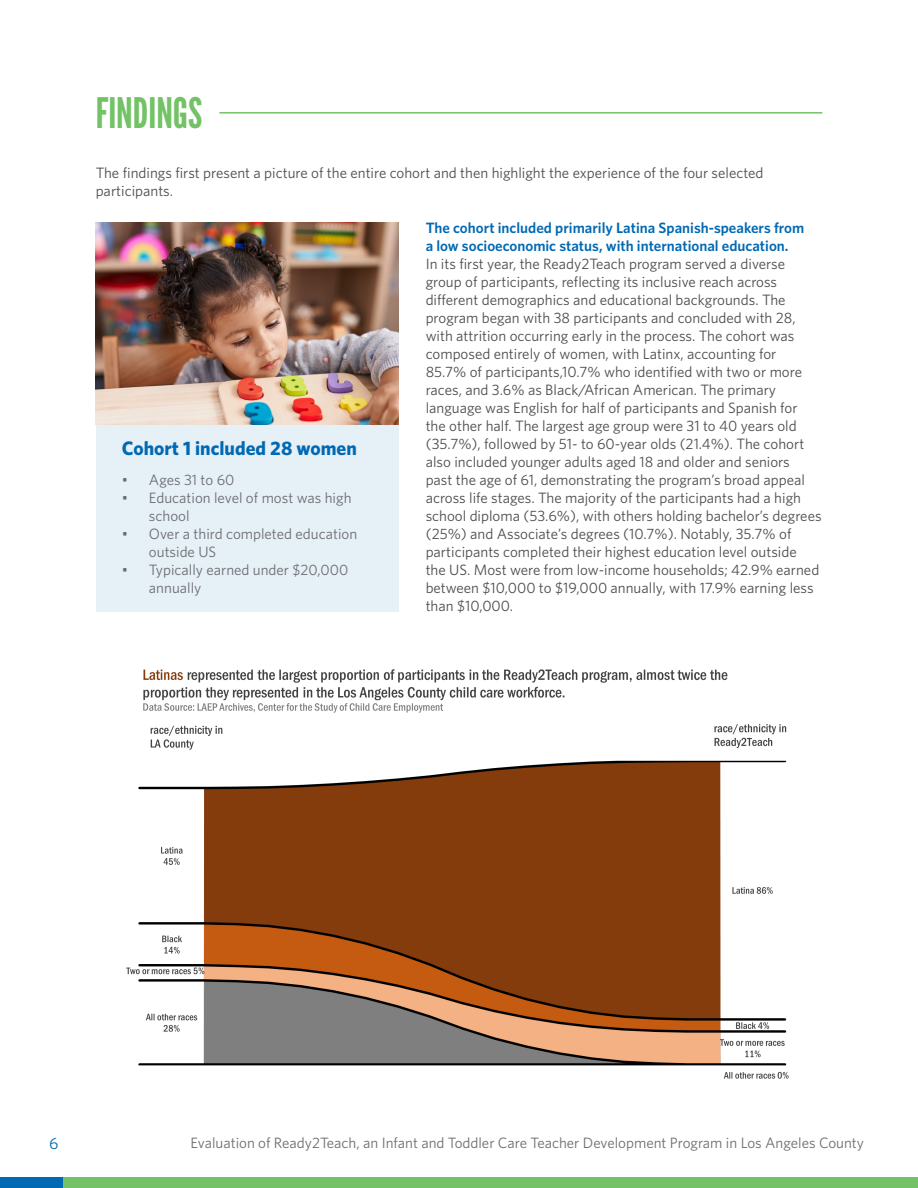
<style>
.page{position:relative;width:918px;height:1188px;background:#fff}
.page>*{position:absolute;margin:0;border:0;box-sizing:border-box;transform-origin:0 0}
.t1{font:42px "League Gothic";color:#73c266}
.t2{font:700 19.5px "Whitney";color:#0069b3}
.t3{font:16.5px "Whitney";color:#0069b3}
.t4{font:15px/18px "Whitney";color:#4b4c4d}
.t5{font:15px/18px "Whitney";color:#6c6d70}
.s1{font-weight:600;color:#0069b3}
</style>
<div class="page">
<div style="left:1px;top:1178px;width:63px;height:10px;background:#0069b3"></div>
<div style="left:64px;top:1178px;width:854px;height:10px;background:#73c266"></div>
<div style="left:96px;top:424px;width:303px;height:188px;background:#e6f0f7"></div>
<hr style="left:219px;top:112px;width:603px;height:2px;background:#73c266">
<img style="left:96px;top:222px;width:303px;height:202px">
<img style="left:126px;top:669px;width:663px;height:410px">
<p class="t1" style="left:96px;top:84px;width:108px">FINDINGS</p>
<p class="t4" style="left:96px;top:164px;width:669px">The findings first present a picture of the entire cohort and then highlight the experience of the four selected participants.</p>
<p class="t2" style="left:122px;top:436px;width:236px">Cohort 1 included 28 women</p>
<p class="t5" style="left:122px;top:470px;width:114px">• Ages 31 to 60</p>
<p class="t5" style="left:149px;top:488px;width:204px;text-indent:-27px">• Education level of most was high school</p>
<p class="t5" style="left:149px;top:524px;width:210px;text-indent:-27px">• Over a third completed education outside US</p>
<p class="t5" style="left:149px;top:560px;width:201px;text-indent:-27px">• Typically earned under $20,000 annually</p>
<p class="t4" style="left:426px;top:219px;width:397px"><span class="s1">The cohort included primarily Latina Spanish-speakers from<br>a low socioeconomic status, with international education.<br></span>In its first year, the Ready2Teach program served a diverse group of participants, reflecting its inclusive reach across different demographics and educational backgrounds. The program began with 38 participants and concluded with 28, with attrition occurring early in the process. The cohort was composed entirely of women, with Latinx, accounting for<br>85.7% of participants,10.7% who identified with two or more races, and 3.6% as Black/African American. The primary language was English for half of participants and Spanish for<br>the other half. The largest age group were 31 to 40 years old (35.7%), followed by 51- to 60-year olds (21.4%). The cohort also included younger adults aged 18 and older and seniors<br>past the age of 61, demonstrating the program’s broad appeal across life stages. The majority of the participants had a high school diploma (53.6%), with others holding bachelor’s degrees (25%) and Associate’s degrees (10.7%). Notably, 35.7% of participants completed their highest education level outside<br>the US. Most were from low-income households; 42.9% earned between $10,000 to $19,000 annually, with 17.9% earning less than $10,000.</p>
<p class="t3" style="left:49px;top:1133px;width:11px">6</p>
<p class="t5" style="left:191px;top:1133px;width:675px">Evaluation of Ready2Teach, an Infant and Toddler Care Teacher Development Program in Los Angeles County</p>
</div>
